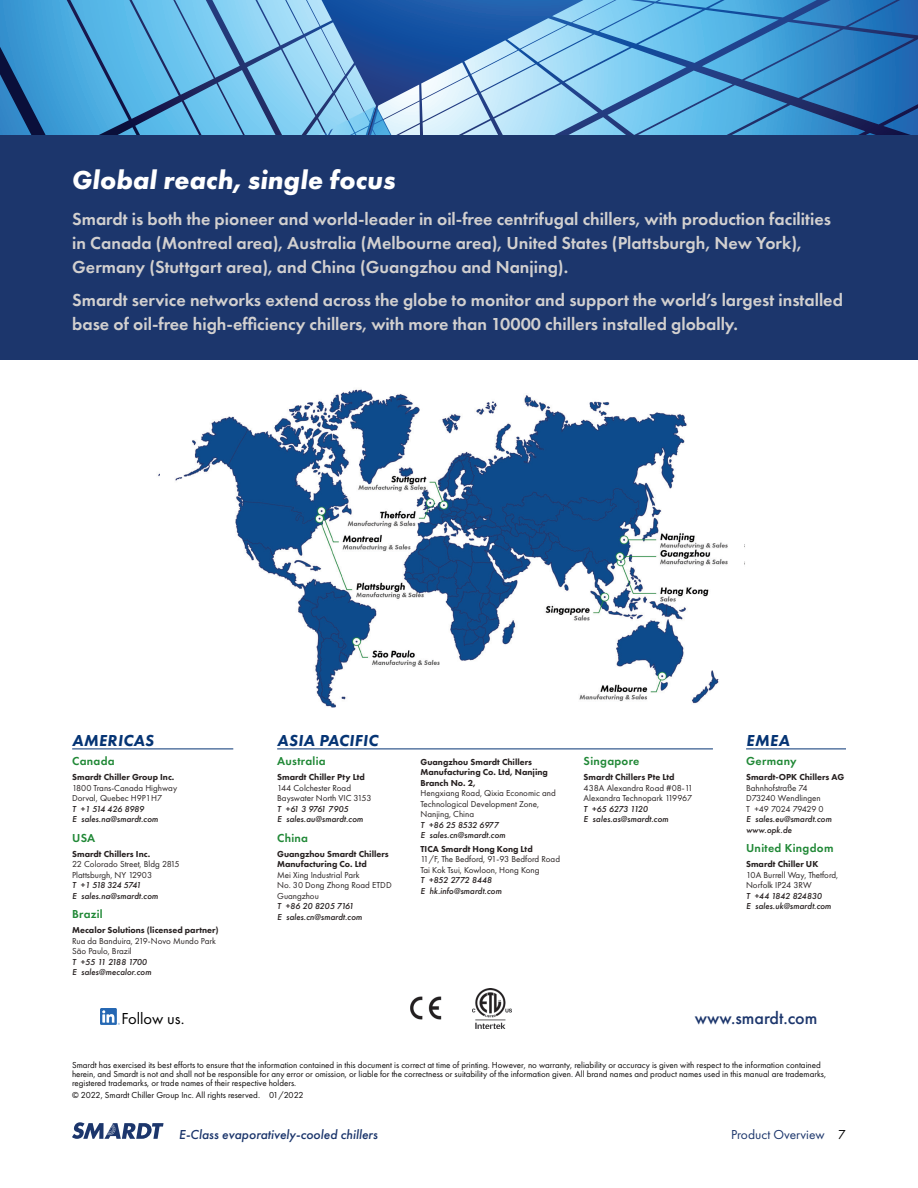
<style>
.page{position:relative;width:918px;height:1188px;background:#fff}
.page>*{position:absolute;margin:0;border:0;box-sizing:border-box;transform-origin:0 0}
.t1{font:italic 700 27px "Futura PT";color:#fff}
.t2{font:600 18px/24px "Futura PT";color:#d2d0cf}
.t3{font:500 18px "Futura PT";color:#1c366c}
.t4{font:italic 800 16.5px "Futura PT";letter-spacing:.02em;color:#053474}
.t5{font:16.5px "Futura PT";color:#000}
.t6{font:italic 500 13.5px "Futura PT";color:#1c366c}
.t7{font:13.5px "Futura PT";color:#1c366c}
.t8{font:600 12px "Futura PT";letter-spacing:.025em;color:#208836}
.t9{font:9px/9px "Futura PT";color:#0c0909}
.t10{font:9px/10.5px "Futura PT";color:#272121}
.t11{font:italic 500 9px/10.5px "Futura PT";color:#272121}
.t12{font:800 9px/10.5px "Futura PT";color:#272121}
.s1{color:#000}
</style>
<div class="page">
<svg style="left:0;top:0;width:918px;height:135px;background:#5ba0d1"></svg>
<img style="left:175px;top:389px;width:553px;height:319px">
<div style="left:0;top:135px;width:918px;height:225px;background:#1c366c"></div>
<img style="left:101px;top:1008px;width:19px;height:16px">
<img style="left:410px;top:996px;width:32px;height:24px">
<img style="left:473px;top:988px;width:39px;height:41px">
<hr style="left:72px;top:749px;width:161px;height:1px;background:#053474">
<hr style="left:746px;top:749px;width:100px;height:1px;background:#053474">
<hr style="left:277px;top:749px;width:436px;height:1px;background:#053474">
<svg style="left:72px;top:1122px;width:92px;height:17px"></svg>
<h1 class="t1" style="left:72px;top:163px;width:325px">Global reach, single focus</h1>
<p class="t2" style="left:72px;top:207px;width:760px">Smardt is both the pioneer and world-leader in oil-free centrifugal chillers, with production facilities in Canada (Montreal area), Australia (Melbourne area), United States (Plattsburgh, New York),<br>Germany (Stuttgart area), and China (Guangzhou and Nanjing).</p>
<h2 class="t2" style="left:72px;top:288px;width:772px">Smardt service networks extend across the globe to monitor and support the world’s largest installed base of oil-free high-efficiency chillers, with more than 10000 chillers installed globally.</h2>
<h3 class="t4" style="left:72px;top:730px;width:83px">AMERICAS</h3>
<h3 class="t8" style="left:72px;top:754px;width:44px">Canada</h3>
<p class="t12" style="left:72px;top:772px;width:104px">Smardt Chiller Group Inc.</p>
<p class="t10" style="left:72px;top:782px;width:106px">1800 Trans-Canada Highway<br>Dorval, Quebec H9P1H7</p>
<p class="t11" style="left:72px;top:804px;width:87px">T +1 514 426 8989<br>E sales.na@smardt.com</p>
<h3 class="t8" style="left:72px;top:830px;width:25px">USA</h3>
<p class="t12" style="left:72px;top:848px;width:80px">Smardt Chillers Inc.</p>
<p class="t10" style="left:72px;top:859px;width:109px">22 Colorado Street, Bldg 2815<br>Plattsburgh, NY 12903</p>
<p class="t11" style="left:72px;top:880px;width:87px">T +1 518 324 5741<br>E sales.na@smardt.com</p>
<h3 class="t8" style="left:72px;top:907px;width:32px">Brazil</h3>
<p class="t12" style="left:72px;top:925px;width:148px">Mecalor Solutions (licensed partner)</p>
<p class="t10" style="left:72px;top:935px;width:145px">Rua da Banduira, 219-Novo Mundo Park<br>São Paulo, Brazil</p>
<p class="t11" style="left:72px;top:957px;width:81px">T +55 11 2188 1700<br>E sales@mecalor.com</p>
<h3 class="t4" style="left:277px;top:730px;width:102px">ASIA PACIFIC</h3>
<h3 class="t8" style="left:277px;top:754px;width:50px">Australia</h3>
<p class="t12" style="left:277px;top:772px;width:89px">Smardt Chiller Pty Ltd</p>
<p class="t10" style="left:277px;top:782px;width:96px">144 Colchester Road<br>Bayswater North VIC 3153</p>
<p class="t11" style="left:277px;top:803px;width:87px">T +61 3 9761 7905<br>E sales.au@smardt.com</p>
<h3 class="t8" style="left:277px;top:830px;width:32px">China</h3>
<p class="t12" style="left:277px;top:848px;width:113px">Guangzhou Smardt Chillers<br>Manufacturing Co. Ltd</p>
<p class="t10" style="left:277px;top:869px;width:116px">Mei Xing Industrial Park<br>No. 30 Dong Zhong Road ETDD<br>Guangzhou</p>
<p class="t11" style="left:277px;top:901px;width:87px">T +86 20 8205 7161<br>E sales.cn@smardt.com</p>
<p class="t12" style="left:421px;top:757px;width:129px">Guangzhou Smardt Chillers<br>Manufacturing Co. Ltd, Nanjing<br>Branch No. 2,</p>
<p class="t10" style="left:421px;top:788px;width:137px">Hengxiang Road, Qixia Economic and<br>Technological Development Zone,<br>Nanjing, China</p>
<p class="t11" style="left:421px;top:820px;width:87px">T +86 25 8532 6977<br>E sales.cn@smardt.com</p>
<p class="t12" style="left:421px;top:844px;width:114px">TICA Smardt Hong Kong Ltd</p>
<p class="t10" style="left:421px;top:854px;width:141px">11/F, The Bedford, 91-93 Bedford Road<br>Tai Kok Tsui, Kowloon, Hong Kong</p>
<p class="t11" style="left:421px;top:875px;width:83px">T +852 2772 8448<br>E hk.info@smardt.com</p>
<h3 class="t8" style="left:584px;top:754px;width:57px">Singapore</h3>
<p class="t12" style="left:584px;top:772px;width:93px">Smardt Chillers Pte Ltd</p>
<p class="t10" style="left:584px;top:782px;width:111px">438A Alexandra Road #08-11<br>Alexandra Technopark 119967</p>
<p class="t11" style="left:584px;top:803px;width:86px">T +65 6273 1120<br>E sales.as@smardt.com</p>
<h3 class="t4" style="left:746px;top:730px;width:45px">EMEA</h3>
<h3 class="t8" style="left:746px;top:754px;width:52px">Germany</h3>
<p class="t12" style="left:746px;top:772px;width:100px">Smardt-OPK Chillers AG</p>
<p class="t10" style="left:746px;top:782px;width:79px">Bahnhofstraße 74<br>D73240 Wendlingen<br>T +49 7024 79429 0</p>
<p class="t11" style="left:746px;top:814px;width:87px">E sales.eu@smardt.com www.opk.de</p>
<h3 class="t8" style="left:746px;top:841px;width:89px">United Kingdom</h3>
<p class="t12" style="left:746px;top:859px;width:74px">Smardt Chiller UK</p>
<p class="t10" style="left:746px;top:869px;width:94px">10A Burrell Way, Thetford,<br>Norfolk IP24 3RW</p>
<p class="t11" style="left:746px;top:891px;width:87px">T +44 1842 824830<br>E sales.uk@smardt.com</p>
<h3 class="t5" style="left:122px;top:1009px;width:64px">Follow us.</h3>
<h2 class="t3" style="left:695px;top:1007px;width:124px">www.smardt.com</h2>
<p class="t9" style="left:72px;top:1060px;width:756px">Smardt has exercised its best efforts to ensure that the information contained in this document is correct at time of printing. However, no warranty, reliability or accuracy is given with respect to the information contained herein, and Smardt is not and shall not be responsible for any error or omission, or liable for the correctness or suitability of the information given. All brand names and product names used in this manual are trademarks, registered trademarks, or trade names of their respective holders.</p>
<p class="t9" style="left:72px;top:1090px;width:233px">© 2022, Smardt Chiller Group Inc. All rights reserved. 01/2022</p>
<h3 class="t6" style="left:179px;top:1126px;width:200px">E-Class evaporatively-cooled chillers</h3>
<h3 class="t7" style="left:731px;top:1126px;width:116px">Product Overview <span class="s1">7</span></h3>
</div>
